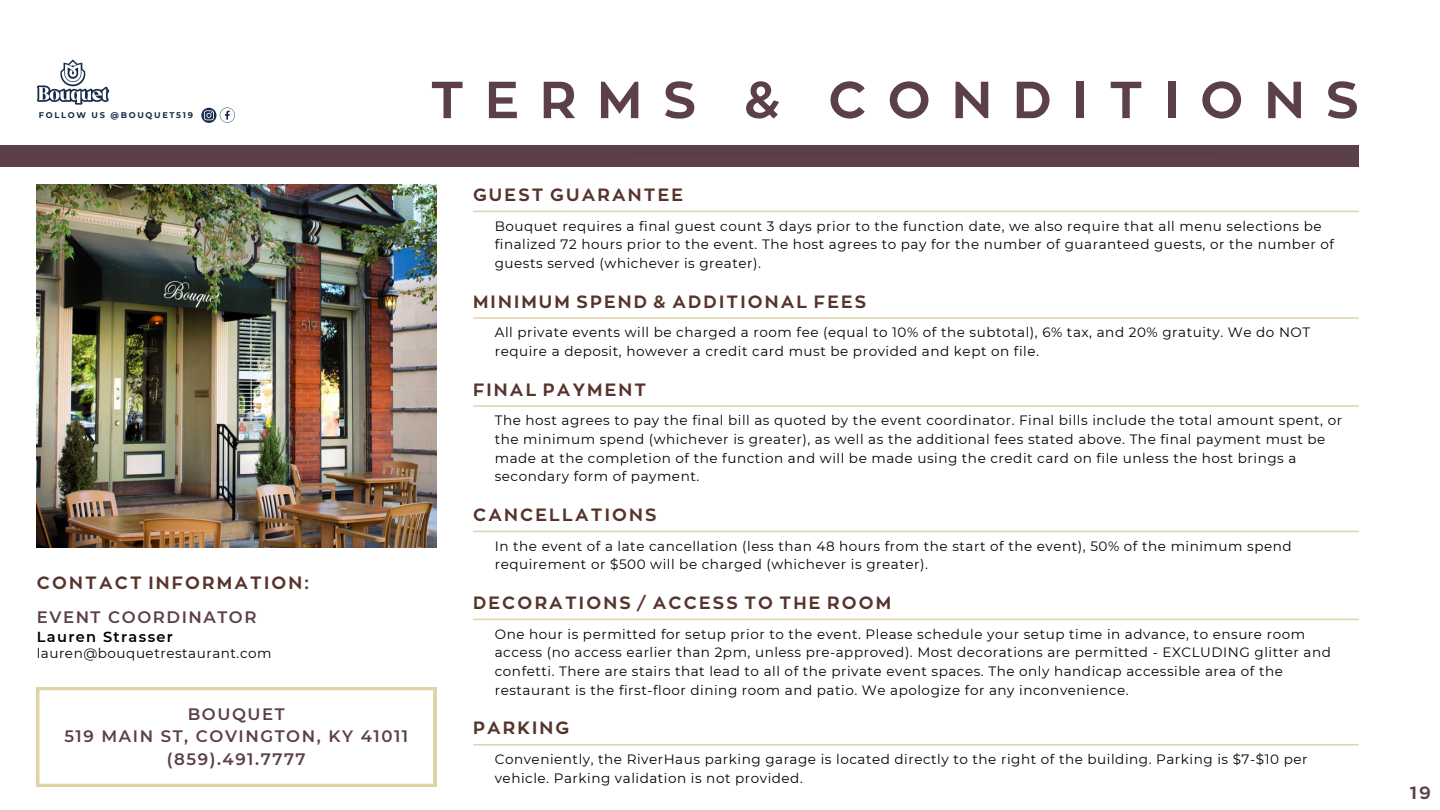
<style>
.page{position:relative;width:1440px;height:810px;background:#fff}
.page>*{position:absolute;margin:0;border:0;box-sizing:border-box;transform-origin:0 0}
.t1{font:51.7px "RTL Corporative Bold";letter-spacing:.405em;color:#5b3f4a}
.t2{font:17.7px "RTL Corporative Bold";letter-spacing:.125em;color:#56342c}
.t3{font:17.7px "RTL Corporative Bold";color:#5b3f4a}
.t4{font:600 16.6px/22.5px "Montserrat";letter-spacing:.095em;color:#5b3f4a;text-align:center}
.t5{font:600 14.6px "Montserrat";letter-spacing:.095em;color:#000}
.t6{font:13.6px/18.8px "Montserrat";letter-spacing:.04em;color:#000}
.t7{font:700 8.3px "Montserrat";letter-spacing:.2em;color:#172c4a}
</style>
<div class="page">
<div style="left:0;top:145px;width:1359px;height:22px;background:#5b3f4a"></div>
<svg style="left:627px;top:153px;width:594px;height:1px"></svg>
<hr style="left:474px;top:211px;width:884px;height:1px;background:#e0d3a6">
<hr style="left:474px;top:317px;width:884px;height:2px;background:#e0d3a6">
<hr style="left:474px;top:405px;width:884px;height:2px;background:#e0d3a6">
<hr style="left:474px;top:531px;width:884px;height:1px;background:#e0d3a6">
<hr style="left:474px;top:619px;width:884px;height:1px;background:#e0d3a6">
<hr style="left:474px;top:744px;width:884px;height:2px;background:#e0d3a6">
<svg style="left:37px;top:687px;width:399px;height:100px"></svg>
<img style="left:37px;top:184px;width:399px;height:364px">
<svg style="left:201px;top:108px;width:34px;height:15px"></svg>
<img style="left:37px;top:59px;width:72px;height:45px">
<p class="t7" style="left:39px;top:110px;width:156px">FOLLOW US @BOUQUET519</p>
<p class="t1" style="left:430px;top:65px;width:930px">TERMS &amp; CONDITIONS</p>
<h2 class="t2" style="left:37px;top:571px;width:274px">CONTACT INFORMATION:</h2>
<p class="t4" style="left:37px;top:606px;width:221px">EVENT COORDINATOR</p>
<h2 class="t5" style="left:37px;top:628px;width:138px">Lauren Strasser</h2>
<p class="t6" style="left:37px;top:643px;width:236px">lauren@bouquetrestaurant.com</p>
<h2 class="t4" style="left:64px;top:702px;width:345px">BOUQUET<br>519 MAIN ST, COVINGTON, KY 41011 (859).491.7777</h2>
<h1 class="t2" style="left:473px;top:183px;width:212px">GUEST GUARANTEE</h1>
<p class="t6" style="left:495px;top:216px;width:841px">Bouquet requires a final guest count 3 days prior to the function date, we also require that all menu selections be finalized 72 hours prior to the event. The host agrees to pay for the number of guaranteed guests, or the number of guests served (whichever is greater).</p>
<p class="t2" style="left:473px;top:290px;width:395px">MINIMUM SPEND &amp; ADDITIONAL FEES</p>
<p class="t6" style="left:495px;top:323px;width:817px">All private events will be charged a room fee (equal to 10% of the subtotal), 6% tax, and 20% gratuity. We do NOT require a deposit, however a credit card must be provided and kept on file.</p>
<p class="t2" style="left:473px;top:378px;width:175px">FINAL PAYMENT</p>
<h2 class="t6" style="left:495px;top:411px;width:849px">The host agrees to pay the final bill as quoted by the event coordinator. Final bills include the total amount spent, or the minimum spend (whichever is greater), as well as the additional fees stated above. The final payment must be made at the completion of the function and will be made using the credit card on file unless the host brings a secondary form of payment.</h2>
<p class="t2" style="left:473px;top:503px;width:185px">CANCELLATIONS</p>
<p class="t6" style="left:495px;top:536px;width:798px">In the event of a late cancellation (less than 48 hours from the start of the event), 50% of the minimum spend requirement or $500 will be charged (whichever is greater).</p>
<p class="t2" style="left:473px;top:591px;width:420px">DECORATIONS / ACCESS TO THE ROOM</p>
<p class="t6" style="left:495px;top:624px;width:838px">One hour is permitted for setup prior to the event. Please schedule your setup time in advance, to ensure room access (no access earlier than 2pm, unless pre-approved). Most decorations are permitted - EXCLUDING glitter and confetti. There are stairs that lead to all of the private event spaces. The only handicap accessible area of the restaurant is the first-floor dining room and patio. We apologize for any inconvenience.</p>
<p class="t2" style="left:473px;top:716px;width:98px">PARKING</p>
<h2 class="t6" style="left:495px;top:750px;width:814px">Conveniently, the RiverHaus parking garage is located directly to the right of the building. Parking is $7-$10 per vehicle. Parking validation is not provided.</h2>
<h2 class="t3" style="left:1410px;top:781px;width:23px">19</h2>
</div>
